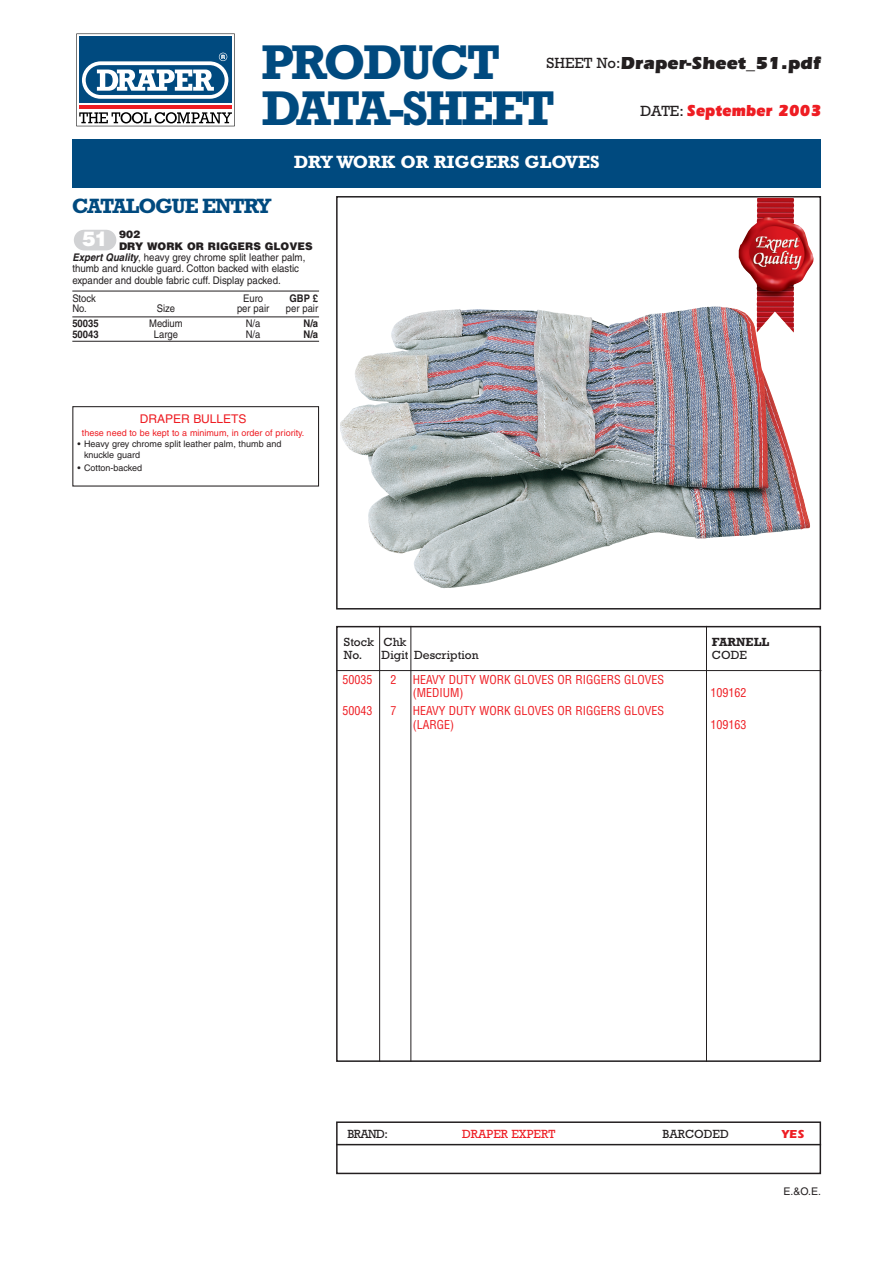
<style>
.page{position:relative;width:893px;height:1262px;background:#fff}
.page>*{position:absolute;margin:0;border:0;box-sizing:border-box;transform-origin:0 0}
.t1{font:700 49.5px/46.5px "Rockwell";letter-spacing:-.055em;color:#004a7f}
.t2{font:700 21px "Rockwell";letter-spacing:-.055em;color:#004a7f}
.t3{font:900 20.25px "Helvetica";color:#fff}
.t4{font:900 18px "Itc Eras";color:#231f20}
.t5{font:700 18px "Rockwell";color:#fff}
.t6{font:900 16.5px "Itc Eras";color:#ee1d23;scale:.9 1}
.t7{font:condensed 12px/13.5px "Helvetica";color:#ee1d23}
.t8{font:12px "Rockwell";color:#231f20}
.t9{font:12px "Helvetica";color:#ee1d23}
.t10{font:12px "Rockwell";color:#ee1d23}
.t11{font:700 12px "Rockwell";color:#231f20}
.t12{font:700 12px "Itc Eras";color:#ee1d23}
.t13{font:10.5px "Helvetica";color:#231f20;scale:.92 1}
.t14{font:10.5px "Helvetica";color:#231f20;scale:.9 1}
.t15{font:900 10.5px "Helvetica";color:#231f20}
.t16{font:700 10.5px "Helvetica";color:#231f20;scale:.9 1}
.t17{font:10.5px "Helvetica";color:#231f20}
.t18{font:9px/10.8px "Helvetica";color:#231f20}
.t19{font:9px "Helvetica";color:#ee1d23}
.s1{font-family:"Rockwell";font-weight:400;font-size:15px}
.s2{font-family:"Rockwell";font-weight:400;font-size:15px;color:#231f20}
.s3{font-weight:700;font-style:italic}
</style>
<div class="page">
<div style="left:336px;top:1121px;width:485px;height:53px;border:2px solid #231f20"></div>
<hr style="left:336px;top:1143px;width:485px;height:2px;background:#231f20">
<svg style="left:76px;top:34px;width:159px;height:92px"></svg>
<img style="left:340px;top:306px;width:470px;height:282px">
<div style="left:336px;top:196px;width:485px;height:413px;border:2px solid #231f20"></div>
<div style="left:72px;top:139px;width:749px;height:49px;background:#004a7f"></div>
<div style="left:336px;top:626px;width:485px;height:435px;border:2px solid #231f20"></div>
<hr style="left:379px;top:626px;width:1px;height:435px;background:#231f20">
<hr style="left:410px;top:626px;width:1px;height:435px;background:#231f20">
<hr style="left:706px;top:626px;width:1px;height:435px;background:#231f20">
<hr style="left:336px;top:670px;width:485px;height:1px;background:#231f20">
<div style="left:72px;top:406px;width:247px;height:80px;border:1px solid #231f20"></div>
<hr style="left:72px;top:291px;width:247px;height:1px;background:#231f20">
<hr style="left:72px;top:317px;width:247px;height:1px;background:#231f20">
<hr style="left:72px;top:341px;width:247px;height:1px;background:#231f20">
<div style="left:74px;top:230px;width:42px;height:20px;background:#d1d2d4;border-radius:10px"></div>
<img style="left:738px;top:198px;width:75px;height:135px">
<h1 class="t1" style="left:261px;top:44px;width:295px">PRODUCT<br>DATA-SHEET</h1>
<h3 class="t4" style="left:546px;top:57px;width:276px"><span class="s1">SHEET No:</span>Draper-Sheet_51.pdf</h3>
<h3 class="t6" style="left:640px;top:105px;width:202px"><span class="s2">DATE:</span> September 2003</h3>
<h2 class="t2" style="left:72px;top:199px;width:201px">CATALOGUE ENTRY</h2>
<h3 class="t5" style="left:294px;top:156px;width:307px">DRY WORK OR RIGGERS GLOVES</h3>
<p class="t15" style="left:119px;top:231px;width:23px">902</p>
<p class="t15" style="left:119px;top:242px;width:195px">DRY WORK OR RIGGERS GLOVES</p>
<p class="t13" style="left:72px;top:254px;width:255px"><span class="s3">Expert Quality</span>, heavy grey chrome split leather palm,</p>
<p class="t13" style="left:72px;top:265px;width:248px">thumb and knuckle guard. Cotton backed with elastic</p>
<p class="t13" style="left:72px;top:276px;width:228px">expander and double fabric cuff. Display packed.</p>
<p class="t14" style="left:72px;top:294px;width:28px">Stock</p>
<p class="t14" style="left:243px;top:294px;width:24px">Euro</p>
<p class="t16" style="left:289px;top:294px;width:33px">GBP £</p>
<p class="t14" style="left:72px;top:305px;width:17px">No.</p>
<p class="t14" style="left:157px;top:305px;width:22px">Size</p>
<p class="t14" style="left:237px;top:305px;width:37px">per pair</p>
<p class="t14" style="left:286px;top:305px;width:37px">per pair</p>
<p class="t16" style="left:72px;top:320px;width:31px">50035</p>
<p class="t14" style="left:149px;top:320px;width:39px">Medium</p>
<p class="t14" style="left:246px;top:320px;width:18px">N/a</p>
<p class="t16" style="left:303px;top:320px;width:18px">N/a</p>
<p class="t16" style="left:72px;top:330px;width:31px">50043</p>
<p class="t14" style="left:154px;top:330px;width:28px">Large</p>
<p class="t14" style="left:246px;top:330px;width:18px">N/a</p>
<p class="t16" style="left:303px;top:330px;width:18px">N/a</p>
<h3 class="t3" style="left:82px;top:232px;width:27px">51</h3>
<p class="t9" style="left:140px;top:415px;width:108px">DRAPER BULLETS</p>
<p class="t19" style="left:82px;top:429px;width:224px">these need to be kept to a minimum, in order of priority.</p>
<p class="t18" style="left:84px;top:439px;width:199px;text-indent:-6px">• Heavy grey chrome split leather palm, thumb and knuckle guard</p>
<p class="t18" style="left:78px;top:463px;width:66px">• Cotton-backed</p>
<p class="t8" style="left:344px;top:637px;width:64px">Stock Chk</p>
<p class="t11" style="left:712px;top:637px;width:59px">FARNELL</p>
<p class="t8" style="left:344px;top:651px;width:136px">No. Digit Description</p>
<p class="t8" style="left:712px;top:651px;width:36px">CODE</p>
<p class="t7" style="left:342px;top:673px;width:31px">50035</p>
<p class="t7" style="left:390px;top:673px;width:7px">2</p>
<p class="t7" style="left:412px;top:673px;width:253px">HEAVY DUTY WORK GLOVES OR RIGGERS GLOVES (MEDIUM)</p>
<p class="t7" style="left:710px;top:687px;width:37px">109162</p>
<p class="t7" style="left:342px;top:705px;width:31px">50043</p>
<p class="t7" style="left:390px;top:705px;width:7px">7</p>
<p class="t7" style="left:412px;top:705px;width:253px">HEAVY DUTY WORK GLOVES OR RIGGERS GLOVES (LARGE)</p>
<p class="t7" style="left:710px;top:718px;width:37px">109163</p>
<p class="t8" style="left:347px;top:1129px;width:42px">BRAND:</p>
<p class="t10" style="left:462px;top:1129px;width:95px">DRAPER EXPERT</p>
<p class="t8" style="left:662px;top:1129px;width:68px">BARCODED</p>
<p class="t12" style="left:781px;top:1130px;width:24px">YES</p>
<p class="t17" style="left:783px;top:1187px;width:39px">E.&amp;O.E.</p>
</div>
